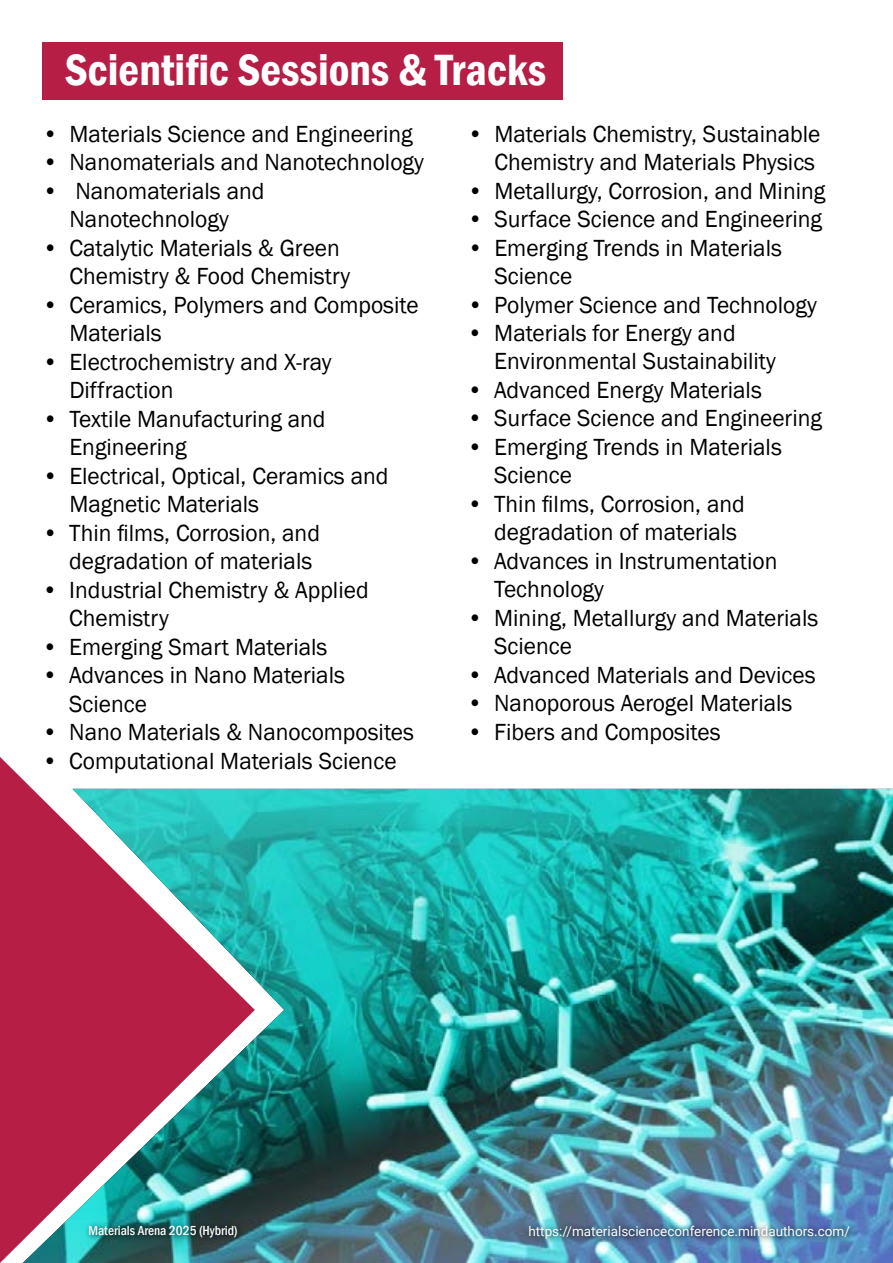
<style>
.page{position:relative;width:893px;height:1263px;background:#fff}
.page>*{position:absolute;margin:0;border:0;box-sizing:border-box;transform-origin:0 0}
.t1{font:600 condensed 45px "Franklin Gothic";color:#fff}
.t2{font:24px/28.5px "Franklin Gothic";color:#000}
.t3{font:13.5px "Roboto";color:#fff}
.t4{font:500 condensed 13.5px "Franklin Gothic";color:#fff}
</style>
<div class="page">
<img style="left:255px;top:789px;width:638px;height:474px">
<div style="left:43px;top:43px;width:520px;height:57px;background:#b71e45"></div>
<svg style="left:0;top:757px;width:255px;height:506px;fill:#b71e45"></svg>
<div style="left:84px;top:1219px;width:162px;height:26px;background:#000;opacity:.75"></div>
<div style="left:524px;top:1221px;width:333px;height:25px;background:#000;opacity:.75"></div>
<h1 class="t1" style="left:65px;top:40px;width:483px">Scientific Sessions &amp; Tracks</h1>
<p class="t2" style="left:43px;top:120px;width:372px">• Materials Science and Engineering</p>
<p class="t2" style="left:42px;top:149px;width:383px">• Nanomaterials and Nanotechnology</p>
<p class="t2" style="left:42px;top:177px;width:224px;text-align:center">• Nanomaterials and<br>Nanotechnology</p>
<p class="t2" style="left:69px;top:234px;width:282px;text-indent:-27px">• Catalytic Materials &amp; Green<br>Chemistry &amp; Food Chemistry</p>
<p class="t2" style="left:69px;top:291px;width:351px;text-indent:-27px">• Ceramics, Polymers and Composite<br>Materials</p>
<p class="t2" style="left:69px;top:348px;width:264px;text-indent:-27px">• Electrochemistry and X-ray<br>Diffraction</p>
<p class="t2" style="left:69px;top:405px;width:258px;text-indent:-27px">• Textile Manufacturing and<br>Engineering</p>
<p class="t2" style="left:69px;top:462px;width:321px;text-indent:-27px">• Electrical, Optical, Ceramics and<br>Magnetic Materials</p>
<p class="t2" style="left:69px;top:519px;width:252px;text-indent:-27px">• Thin films, Corrosion, and degradation of materials</p>
<p class="t2" style="left:69px;top:576px;width:301px;text-indent:-27px">• Industrial Chemistry &amp; Applied<br>Chemistry</p>
<p class="t2" style="left:42px;top:633px;width:287px">• Emerging Smart Materials</p>
<p class="t2" style="left:69px;top:661px;width:277px;text-indent:-27px">• Advances in Nano Materials<br>Science</p>
<p class="t2" style="left:42px;top:718px;width:373px">• Nano Materials &amp; Nanocomposites</p>
<p class="t2" style="left:42px;top:747px;width:356px">• Computational Materials Science</p>
<p class="t2" style="left:467px;top:120px;width:355px;text-align:right">• Materials Chemistry, Sustainable<br>Chemistry and Materials Physics</p>
<p class="t2" style="left:467px;top:177px;width:360px">• Metallurgy, Corrosion, and Mining</p>
<p class="t2" style="left:467px;top:205px;width:356px">• Surface Science and Engineering</p>
<p class="t2" style="left:494px;top:234px;width:289px;text-indent:-27px">• Emerging Trends in Materials<br>Science</p>
<p class="t2" style="left:467px;top:291px;width:351px">• Polymer Science and Technology</p>
<p class="t2" style="left:494px;top:319px;width:283px;text-indent:-27px">• Materials for Energy and<br>Environmental Sustainability</p>
<p class="t2" style="left:467px;top:376px;width:296px">• Advanced Energy Materials</p>
<p class="t2" style="left:467px;top:405px;width:356px">• Surface Science and Engineering</p>
<p class="t2" style="left:494px;top:433px;width:289px;text-indent:-27px">• Emerging Trends in Materials<br>Science</p>
<p class="t2" style="left:494px;top:490px;width:252px;text-indent:-27px">• Thin films, Corrosion, and degradation of materials</p>
<p class="t2" style="left:494px;top:547px;width:285px;text-indent:-27px">• Advances in Instrumentation<br>Technology</p>
<p class="t2" style="left:494px;top:604px;width:326px;text-indent:-27px">• Mining, Metallurgy and Materials<br>Science</p>
<p class="t2" style="left:467px;top:661px;width:350px">• Advanced Materials and Devices</p>
<p class="t2" style="left:467px;top:690px;width:327px">• Nanoporous Aerogel Materials</p>
<p class="t2" style="left:467px;top:718px;width:255px">• Fibers and Composites</p>
<p class="t4" style="left:88px;top:1222px;width:151px">Materials Arena 2025 (Hybrid)</p>
<p class="t3" style="left:528px;top:1221px;width:323px">https://materialscienceconference.mindauthors.com/</p>
</div>
